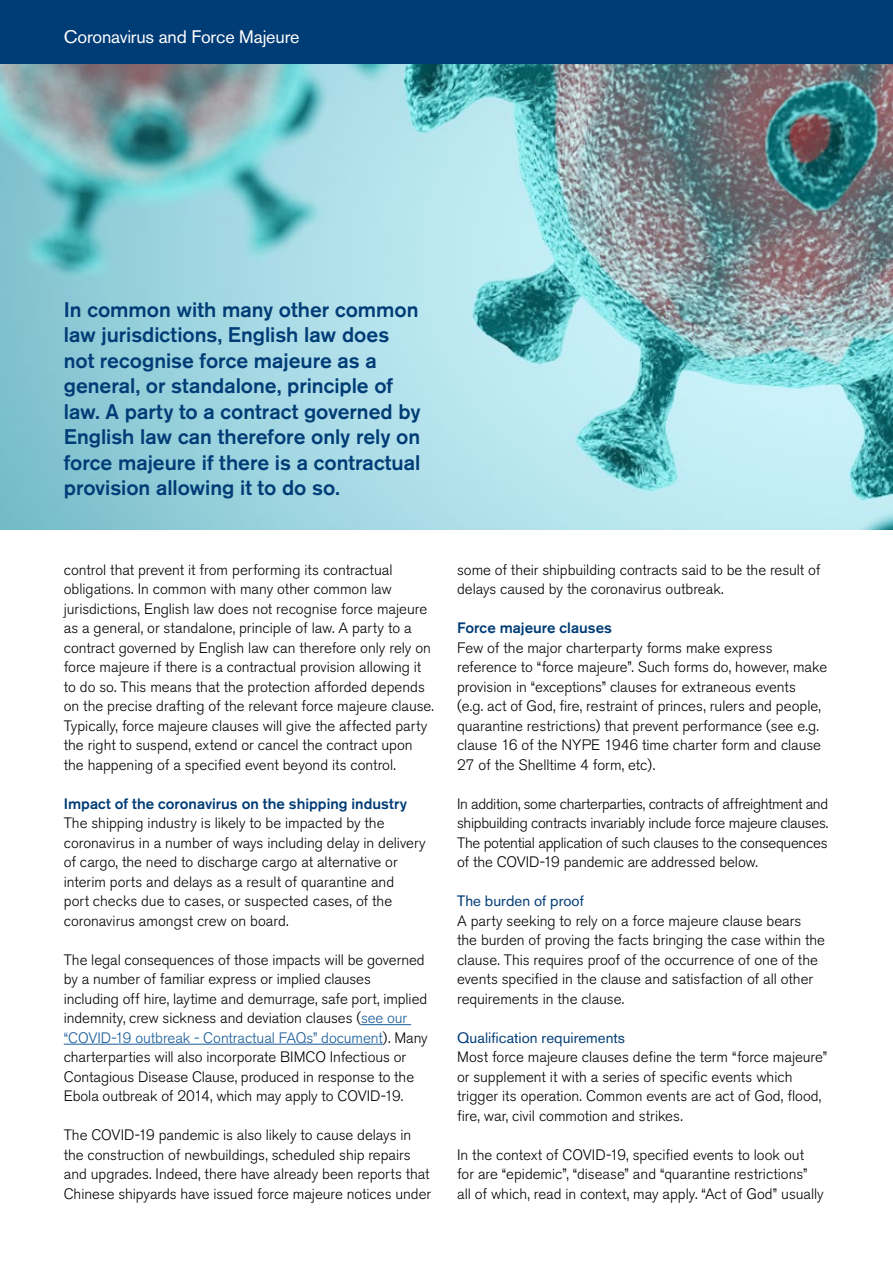
<style>
.page{position:relative;width:893px;height:1263px;background:#fff}
.page>*{position:absolute;margin:0;border:0;box-sizing:border-box;transform-origin:0 0}
.t1{font:500 21px/25.5px "Akzidenz Grotesk BE";color:#003c76}
.t2{font:18px "Akzidenz Grotesk BE";letter-spacing:-.01em;color:#fff}
.t3{font:300 15px/19.5px "Akzidenz Grotesk BE";color:#000}
.t4{font:500 15px "Akzidenz Grotesk BE";color:#003c76}
.t5{font:15px "Akzidenz Grotesk BE";letter-spacing:.005em;color:#003c76}
.s1{color:#165b9a}
</style>
<div class="page">
<img style="left:0;top:64px;width:893px;height:465px">
<div style="left:0;top:0;width:893px;height:64px;background:#003c76"></div>
<hr style="left:361px;top:1024px;width:50px;height:1px;background:#165b9a">
<hr style="left:64px;top:1044px;width:319px;height:1px;background:#165b9a">
<p class="t2" style="left:64px;top:26px;width:237px">Coronavirus and Force Majeure</p>
<p class="t1" style="left:64px;top:297px;width:358px">In common with many other common law jurisdictions, English law does not recognise force majeure as a general, or standalone, principle of law. A party to a contract governed by English law can therefore only rely on force majeure if there is a contractual provision allowing it to do so.</p>
<p class="t3" style="left:64px;top:560px;width:372px">control that prevent it from performing its contractual obligations. In common with many other common law jurisdictions, English law does not recognise force majeure as a general, or standalone, principle of law. A party to a contract governed by English law can therefore only rely on force majeure if there is a contractual provision allowing it to do so. This means that the protection afforded depends on the precise drafting of the relevant force majeure clause.<br>Typically, force majeure clauses will give the affected party the right to suspend, extend or cancel the contract upon the happening of a specified event beyond its control.</p>
<p class="t4" style="left:64px;top:794px;width:345px">Impact of the coronavirus on the shipping industry</p>
<p class="t3" style="left:64px;top:813px;width:363px">The shipping industry is likely to be impacted by the coronavirus in a number of ways including delay in delivery of cargo, the need to discharge cargo at alternative or interim ports and delays as a result of quarantine and<br>port checks due to cases, or suspected cases, of the coronavirus amongst crew on board.</p>
<p class="t3" style="left:64px;top:950px;width:366px">The legal consequences of those impacts will be governed by a number of familiar express or implied clauses including off hire, laytime and demurrage, safe port, implied indemnity, crew sickness and deviation clauses (<span class="s1">see our “COVID-19 outbreak - Contractual FAQs” document</span>). Many charterparties will also incorporate BIMCO Infectious or Contagious Disease Clause, produced in response to the Ebola outbreak of 2014, which may apply to COVID-19.</p>
<p class="t3" style="left:64px;top:1125px;width:369px">The COVID-19 pandemic is also likely to cause delays in the construction of newbuildings, scheduled ship repairs and upgrades. Indeed, there have already been reports that Chinese shipyards have issued force majeure notices under</p>
<p class="t3" style="left:457px;top:560px;width:365px">some of their shipbuilding contracts said to be the result of delays caused by the coronavirus outbreak.</p>
<p class="t4" style="left:457px;top:619px;width:156px">Force majeure clauses</p>
<p class="t3" style="left:457px;top:638px;width:372px">Few of the major charterparty forms make express reference to “force majeure”. Such forms do, however, make provision in “exceptions” clauses for extraneous events<br>(e.g. act of God, fire, restraint of princes, rulers and people, quarantine restrictions) that prevent performance (see e.g. clause 16 of the NYPE 1946 time charter form and clause 27 of the Shelltime 4 form, etc).</p>
<p class="t3" style="left:457px;top:794px;width:373px;text-align:justify">In addition, some charterparties, contracts of affreightment and shipbuilding contracts invariably include force majeure clauses.<br>The potential application of such clauses to the consequences of the COVID-19 pandemic are addressed below.</p>
<p class="t5" style="left:457px;top:892px;width:128px">The burden of proof</p>
<p class="t3" style="left:457px;top:911px;width:369px">A party seeking to rely on a force majeure clause bears the burden of proving the facts bringing the case within the clause. This requires proof of the occurrence of one of the events specified in the clause and satisfaction of all other requirements in the clause.</p>
<p class="t5" style="left:457px;top:1028px;width:169px">Qualification requirements</p>
<p class="t3" style="left:457px;top:1047px;width:372px">Most force majeure clauses define the term “force majeure” or supplement it with a series of specific events which trigger its operation. Common events are act of God, flood, fire, war, civil commotion and strikes.</p>
<p class="t3" style="left:457px;top:1145px;width:368px">In the context of COVID-19, specified events to look out for are “epidemic”, “disease” and “quarantine restrictions” all of which, read in context, may apply. “Act of God” usually</p>
</div>
